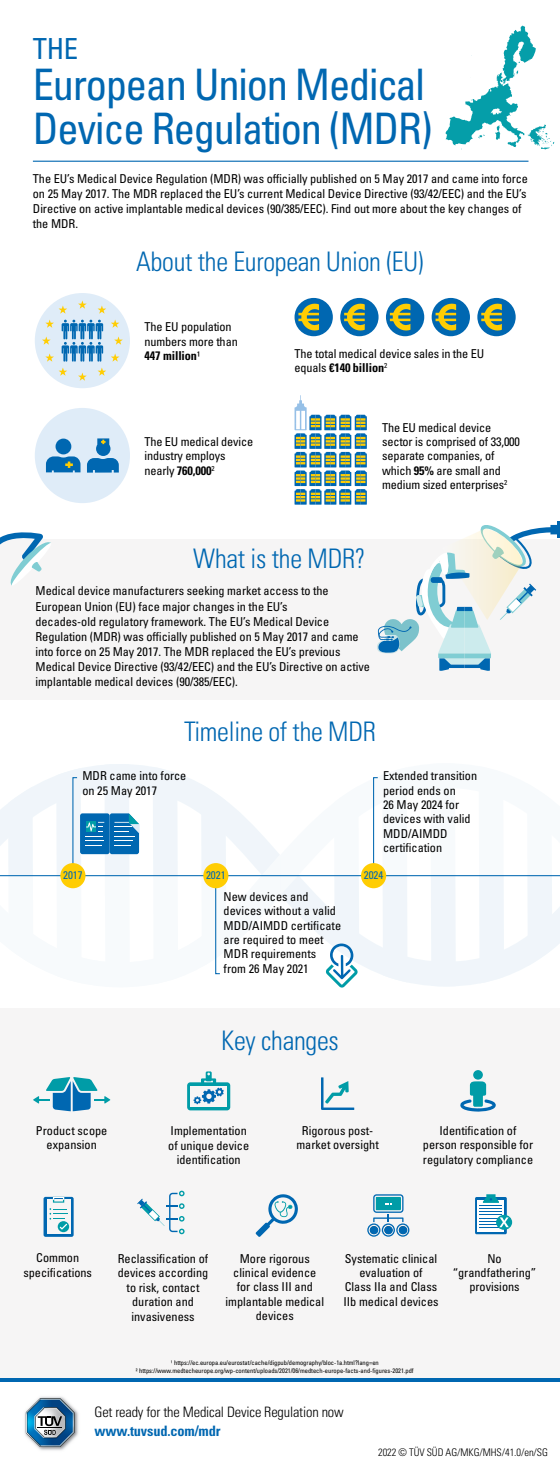
<style>
.page{position:relative;width:560px;height:1470px;background:#fff}
.page>*{position:absolute;margin:0;border:0;box-sizing:border-box;transform-origin:0 0}
.t1{font:condensed 43.4px "Univers LTCYR 57";letter-spacing:-.03em;color:#0067b1}
.t2{font:condensed 29.05px "Univers LTCYR 57";color:#0067b1}
.t3{font:26.95px "Univers LTCYR 47 Light Cond";letter-spacing:-.01em;color:#0067b1}
.t4{font:14.35px "Univers LTCYR 47 Light Cond";letter-spacing:-.01em;color:#000}
.t5{font:14.35px "Univers LTCYR 67 Bold Cond";letter-spacing:-.01em;color:#0067b1}
.t6{font:condensed 12.25px/14.3px "Univers LTCYR 57";letter-spacing:-.005em;color:#000}
.t7{font:condensed 11.06px "Univers LTCYR 57";color:#0067b1}
.t8{font:10.5px "Univers LTCYR 47 Light Cond";letter-spacing:-.01em;color:#000}
.t9{font:condensed 6.47px "Univers LTCYR 57";color:#000}
.s1{font-family:"Univers LTCYR 67 Bold Cond";font-stretch:normal}
</style>
<div class="page">
<div style="left:0;top:539px;width:560px;height:161px;background:#f6f5f5"></div>
<svg style="left:0;top:765px;width:280px;height:90px"></svg>
<svg style="left:8px;top:787px;width:25px;height:68px"></svg>
<svg style="left:0;top:855px;width:280px;height:28px"></svg>
<svg style="left:280px;top:895px;width:280px;height:92px"></svg>
<svg style="left:280px;top:863px;width:280px;height:32px"></svg>
<div style="left:430px;top:863px;width:26px;height:123px;background:#f0f5fa"></div>
<svg style="left:527px;top:863px;width:25px;height:103px"></svg>
<div style="left:479px;top:863px;width:25px;height:120px;background:#f0f5fa"></div>
<div style="left:153px;top:767px;width:25px;height:116px;background:#f0f5fa"></div>
<div style="left:0;top:1008px;width:560px;height:370px;background:#f6f5f5"></div>
<svg style="left:446px;top:26px;width:108px;height:124px"></svg>
<svg style="left:33px;top:1077px;width:77px;height:34px"></svg>
<svg style="left:256px;top:1194px;width:42px;height:43px"></svg>
<div style="left:187px;top:1082px;width:43px;height:28px;background:#009ca7;border-radius:3px"></div>
<div style="left:190px;top:1086px;width:37px;height:21px;background:#f6f5f5"></div>
<svg style="left:194px;top:1071px;width:30px;height:33px"></svg>
<svg style="left:321px;top:1077px;width:33px;height:33px"></svg>
<svg style="left:460px;top:1081px;width:36px;height:31px"></svg>
<div style="left:473px;top:1070px;width:10px;height:10px;background:#009ca7;border-radius:50%"></div>
<div style="left:35px;top:293px;width:95px;height:95px;background:#dfecf8;border-radius:50%"></div>
<svg style="left:62px;top:320px;width:41px;height:42px"></svg>
<svg style="left:78px;top:301px;width:9px;height:8px"></svg>
<svg style="left:59px;top:306px;width:8px;height:8px"></svg>
<svg style="left:98px;top:306px;width:8px;height:8px"></svg>
<svg style="left:114px;top:337px;width:9px;height:8px"></svg>
<svg style="left:42px;top:337px;width:9px;height:8px"></svg>
<svg style="left:111px;top:320px;width:8px;height:8px"></svg>
<svg style="left:45px;top:320px;width:9px;height:8px"></svg>
<svg style="left:78px;top:373px;width:9px;height:8px"></svg>
<svg style="left:59px;top:368px;width:8px;height:8px"></svg>
<svg style="left:98px;top:368px;width:8px;height:8px"></svg>
<svg style="left:111px;top:354px;width:8px;height:8px"></svg>
<svg style="left:45px;top:354px;width:9px;height:8px"></svg>
<div style="left:35px;top:408px;width:95px;height:95px;background:#dfecf8;border-radius:50%"></div>
<div style="left:56px;top:439px;width:15px;height:15px;background:#0067b1;border-radius:50%"></div>
<svg style="left:46px;top:456px;width:35px;height:16px"></svg>
<svg style="left:87px;top:438px;width:32px;height:35px"></svg>
<div style="left:295px;top:298px;width:38px;height:38px;background:#0067b1;border-radius:50%"></div>
<svg style="left:298px;top:302px;width:21px;height:30px"></svg>
<div style="left:340px;top:298px;width:39px;height:38px;background:#0067b1;border-radius:50%"></div>
<svg style="left:344px;top:302px;width:21px;height:30px"></svg>
<div style="left:386px;top:298px;width:38px;height:38px;background:#0067b1;border-radius:50%"></div>
<svg style="left:390px;top:302px;width:20px;height:30px"></svg>
<div style="left:432px;top:298px;width:38px;height:38px;background:#0067b1;border-radius:50%"></div>
<svg style="left:436px;top:302px;width:20px;height:30px"></svg>
<div style="left:477px;top:298px;width:39px;height:38px;background:#0067b1;border-radius:50%"></div>
<svg style="left:481px;top:302px;width:21px;height:30px"></svg>
<svg style="left:295px;top:395px;width:72px;height:110px"></svg>
<svg style="left:0;top:532px;width:51px;height:54px"></svg>
<hr style="left:0;top:1378px;width:560px;height:4px;background:#0067b1">
<img style="left:24px;top:1396px;width:55px;height:55px">
<svg style="left:26px;top:1398px;width:48px;height:49px"></svg>
<hr style="left:33px;top:161px;width:496px;height:1px;background:#0067b1">
<svg style="left:326px;top:863px;width:33px;height:125px"></svg>
<hr style="left:0;top:875px;width:560px;height:1px;background:#0067b1">
<svg style="left:56px;top:764px;width:83px;height:125px"></svg>
<svg style="left:373px;top:777px;width:35px;height:206px"></svg>
<svg style="left:201px;top:784px;width:25px;height:191px"></svg>
<div style="left:60px;top:863px;width:26px;height:25px;background:#ffcd03;border-radius:50%"></div>
<div style="left:361px;top:863px;width:25px;height:25px;background:#ffcd03;border-radius:50%"></div>
<div style="left:203px;top:863px;width:25px;height:25px;background:#ffcd03;border-radius:50%"></div>
<svg style="left:475px;top:1197px;width:32px;height:37px"></svg>
<svg style="left:478px;top:1200px;width:26px;height:31px"></svg>
<div style="left:496px;top:1215px;width:16px;height:15px;background:#009ca7;border-radius:50%"></div>
<svg style="left:480px;top:1194px;width:29px;height:35px"></svg>
<svg style="left:137px;top:1191px;width:48px;height:43px"></svg>
<svg style="left:367px;top:1194px;width:42px;height:43px"></svg>
<div style="left:370px;top:1226px;width:8px;height:8px;background:#0067b1;border-radius:50%"></div>
<div style="left:384px;top:1226px;width:9px;height:8px;background:#0067b1;border-radius:50%"></div>
<div style="left:399px;top:1226px;width:8px;height:8px;background:#0067b1;border-radius:50%"></div>
<svg style="left:44px;top:1197px;width:30px;height:40px"></svg>
<svg style="left:377px;top:521px;width:183px;height:150px"></svg>
<p class="t2" style="left:33px;top:31px;width:47px">THE</p>
<p class="t1" style="left:33px;top:57px;width:394px">European Union Medical</p>
<p class="t1" style="left:33px;top:101px;width:401px">Device Regulation (MDR)</p>
<p class="t6" style="left:33px;top:171px;width:497px;line-height:15px">The EU’s Medical Device Regulation (MDR) was officially published on 5 May 2017 and came into force on 25 May 2017. The MDR replaced the EU’s current Medical Device Directive (93/42/EEC) and the EU’s Directive on active implantable medical devices (90/385/EEC). Find out more about the key changes of the MDR.</p>
<p class="t3" style="left:136px;top:243px;width:289px">About the European Union (EU)</p>
<p class="t6" style="left:144px;top:319px;width:95px">The EU population numbers more than<br><span class="s1">447 million</span>¹</p>
<p class="t6" style="left:144px;top:434px;width:110px">The EU medical device industry employs nearly <span class="s1">760,000</span><sup>2</sup></p>
<p class="t6" style="left:295px;top:346px;width:191px">The total medical device sales in the EU equals <span class="s1">€140 billion</span><sup>2</sup></p>
<p class="t6" style="left:382px;top:420px;width:140px">The EU medical device sector is comprised of 33,000 separate companies, of which <span class="s1">95%</span> are small and medium sized enterprises<sup>2</sup></p>
<p class="t3" style="left:193px;top:540px;width:174px">What is the MDR?</p>
<p class="t6" style="left:36px;top:583px;width:295px;line-height:15px">Medical device manufacturers seeking market access to the<br>European Union (EU) face major changes in the EU’s</p>
<p class="t6" style="left:36px;top:613px;width:336px;line-height:15px">decades-old regulatory framework. The EU’s Medical Device Regulation (MDR) was officially published on 5 May 2017 and came into force on 25 May 2017. The MDR replaced the EU’s previous Medical Device Directive (93/42/EEC) and the EU’s Directive on active implantable medical devices (90/385/EEC).</p>
<p class="t3" style="left:184px;top:714px;width:193px">Timeline of the MDR</p>
<p class="t6" style="left:82px;top:768px;width:106px">MDR came into force on 25 May 2017</p>
<p class="t6" style="left:383px;top:768px;width:96px">Extended transition period ends on<br>26 May 2024 for devices with valid<br>MDD/AIMDD certification</p>
<p class="t6" style="left:224px;top:889px;width:119px">New devices and devices without a valid<br>MDD/AIMDD certificate are required to meet<br>MDR requirements from 26 May 2021</p>
<p class="t7" style="left:63px;top:869px;width:21px">2017</p>
<p class="t7" style="left:206px;top:869px;width:21px">2021</p>
<p class="t7" style="left:364px;top:869px;width:21px">2024</p>
<p class="t6" style="left:36px;top:1123px;width:73px;text-align:center">Product scope expansion</p>
<p class="t3" style="left:221px;top:1023px;width:119px">Key changes</p>
<p class="t6" style="left:168px;top:1124px;width:82px;text-align:center">Implementation of unique device identification</p>
<p class="t6" style="left:296px;top:1123px;width:84px;text-align:center">Rigorous post&shy;market oversight</p>
<p class="t6" style="left:423px;top:1123px;width:112px;text-align:center">Identification of person responsible for regulatory compliance</p>
<p class="t6" style="left:36px;top:1251px;width:44px">Common</p>
<p class="t6" style="left:23px;top:1265px;width:70px">specifications</p>
<p class="t6" style="left:118px;top:1251px;width:92px;text-align:center">Reclassification of devices according to risk, contact duration and invasiveness</p>
<p class="t6" style="left:345px;top:1251px;width:94px;text-align:center">Systematic clinical evaluation of</p>
<p class="t6" style="left:343px;top:1280px;width:97px">Class IIa and Class<br>IIb medical devices</p>
<p class="t6" style="left:225px;top:1251px;width:100px;text-align:center">More rigorous clinical evidence for class III and implantable medical devices</p>
<p class="t6" style="left:453px;top:1251px;width:85px;text-align:center">No “grandfathering” provisions</p>
<p class="t9" style="left:171px;top:1358px;width:209px">¹ https://ec.europa.eu/eurostat/cache/digpub/demography/bloc-1a.html?lang=en</p>
<p class="t9" style="left:136px;top:1367px;width:279px">² https://www.medtecheurope.org/wp-content/uploads/2021/06/medtech-europe-facts-and-figures-2021.pdf</p>
<p class="t4" style="left:95px;top:1403px;width:251px">Get ready for the Medical Device Regulation now</p>
<p class="t5" style="left:95px;top:1422px;width:128px">www.tuvsud.com/mdr</p>
<p class="t8" style="left:378px;top:1446px;width:171px">2022 © TÜV SÜD AG/MKG/MHS/41.0/en/SG</p>
</div>
